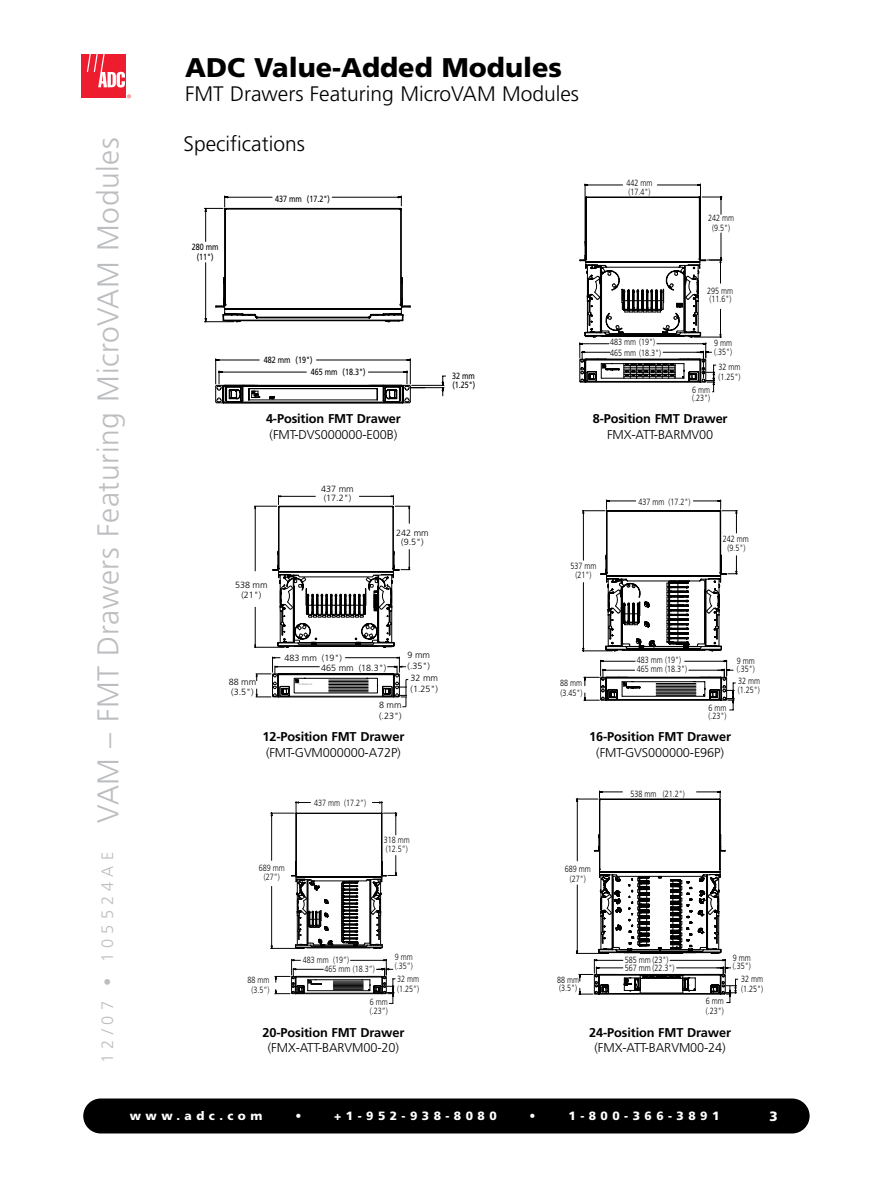
<style>
.page{position:relative;width:891px;height:1188px;background:#fff}
.page>*{position:absolute;margin:0;border:0;box-sizing:border-box;transform-origin:0 0}
.t1{font:300 30px "Frutiger";letter-spacing:.02em;color:#bcbdc0}
.t2{font:900 27px "Frutiger";color:#000}
.t3{font:300 21px "Frutiger";color:#000}
.t4{font:900 13.5px "Frutiger";color:#fff}
.t5{font:700 12.75px "Frutiger";letter-spacing:-.01em;color:#000}
.t6{font:300 12.75px "Frutiger";letter-spacing:-.01em;color:#000}
.t7{font:900 12px "Frutiger";letter-spacing:.37em;color:#fff}
.t8{font:300 9px/11.1px "Frutiger";color:#000;scale:.8 1}
.t9{font:300 9px/9.6px "Frutiger";color:#0a0b08;scale:.8 1}
.t10{font:300 9px/10.8px "Frutiger";color:#000}
.t11{font:9px/12px "Frutiger";color:#000;scale:.8 1}
</style>
<div class="page">
<div style="left:83px;top:1099px;width:727px;height:34px;background:#000;border-radius:17px"></div>
<div style="left:81px;top:54px;width:44px;height:44px;background:#ed1c2e"></div>
<svg style="left:87px;top:54px;width:38px;height:34px"></svg>
<svg style="left:127px;top:94px;width:4px;height:4px"></svg>
<svg style="left:204px;top:195px;width:242px;height:208px"></svg>
<svg style="left:254px;top:495px;width:157px;height:212px"></svg>
<hr style="left:585px;top:184px;width:1px;height:59px;background:#000">
<hr style="left:700px;top:184px;width:1px;height:59px;background:#000">
<hr style="left:585px;top:185px;width:38px;height:1px;background:#000">
<hr style="left:657px;top:185px;width:43px;height:1px;background:#000">
<svg style="left:580px;top:197px;width:142px;height:195px"></svg>
<svg style="left:582px;top:500px;width:155px;height:211px"></svg>
<svg style="left:576px;top:791px;width:162px;height:212px"></svg>
<svg style="left:270px;top:801px;width:127px;height:203px"></svg>
<h1 class="t1" style="left:91px;top:1063px;width:927px;rotate:-90deg"><sup>1</sup> <sup>2</sup> <sup>/</sup> <sup>0</sup> <sup>7</sup> <sup>•</sup> <sup>1</sup> <sup>0</sup> <sup>5</sup> <sup>5</sup> <sup>2</sup> <sup>4</sup> <sup>A</sup> <sup>E</sup> VAM – FMT Drawers Featuring MicroVAM Modules</h1>
<h2 class="t2" style="left:185px;top:51px;width:378px">ADC Value-Added Modules</h2>
<h3 class="t3" style="left:185px;top:81px;width:396px">FMT Drawers Featuring MicroVAM Modules</h3>
<h3 class="t3" style="left:184px;top:132px;width:123px">Specifications</h3>
<p class="t11" style="left:192px;top:241px;width:35px">280 mm</p>
<p class="t11" style="left:197px;top:251px;width:23px">(11")</p>
<p class="t11" style="left:275px;top:193px;width:70px">437 mm (17.2")</p>
<p class="t11" style="left:311px;top:354px;width:70px;text-indent:-47px">482 mm (19")<br>465 mm (18.3")</p>
<h3 class="t5" style="left:266px;top:411px;width:136px">4-Position FMT Drawer</h3>
<h3 class="t6" style="left:270px;top:427px;width:129px">(FMT-DVS000000-E00B)</h3>
<p class="t10" style="left:235px;top:579px;width:34px;text-align:center">538 mm (21")</p>
<p class="t10" style="left:321px;top:484px;width:34px;line-height:9px">437 mm (17.2")</p>
<p class="t10" style="left:396px;top:529px;width:34px;line-height:9px;text-align:center">242 mm (9.5")</p>
<p class="t11" style="left:452px;top:370px;width:30px">32 mm</p>
<p class="t11" style="left:452px;top:379px;width:30px">(1.25")</p>
<p class="t10" style="left:229px;top:676px;width:29px">88 mm (3.5")</p>
<p class="t10" style="left:321px;top:653px;width:67px;line-height:10.1px;text-indent:-37px">483 mm (19")<br>465 mm (18.3")</p>
<p class="t10" style="left:408px;top:650px;width:24px">9 mm (.35")</p>
<p class="t10" style="left:411px;top:673px;width:29px">32 mm (1.25")</p>
<p class="t10" style="left:379px;top:699px;width:24px">8 mm (.23")</p>
<h3 class="t5" style="left:263px;top:729px;width:143px">12-Position FMT Drawer</h3>
<h3 class="t6" style="left:266px;top:745px;width:136px">(FMT-GVM000000-A72P)</h3>
<p class="t9" style="left:259px;top:863px;width:34px">689 mm</p>
<p class="t9" style="left:264px;top:872px;width:22px">(27”)</p>
<p class="t9" style="left:314px;top:798px;width:67px">437 mm (17.2”)</p>
<p class="t9" style="left:384px;top:835px;width:34px">318 mm</p>
<p class="t9" style="left:386px;top:844px;width:29px">(12.5”)</p>
<p class="t9" style="left:248px;top:975px;width:29px">88 mm</p>
<p class="t9" style="left:252px;top:985px;width:24px">(3.5”)</p>
<p class="t9" style="left:395px;top:952px;width:24px">9 mm</p>
<p class="t9" style="left:397px;top:984px;width:29px">(1.25”)</p>
<p class="t9" style="left:325px;top:955px;width:64px;text-indent:-22px">483 mm (19”)<br>465 mm (18.3”)</p>
<p class="t9" style="left:395px;top:961px;width:24px">(.35”)</p>
<p class="t9" style="left:397px;top:974px;width:29px">32 mm</p>
<p class="t9" style="left:370px;top:997px;width:24px">6 mm</p>
<p class="t9" style="left:370px;top:1006px;width:24px">(.23”)</p>
<h3 class="t5" style="left:263px;top:1025px;width:143px">20-Position FMT Drawer</h3>
<h3 class="t6" style="left:268px;top:1041px;width:133px">(FMX-ATT-BARVM00-20)</h3>
<p class="t8" style="left:626px;top:177px;width:34px">442 mm</p>
<p class="t8" style="left:629px;top:186px;width:29px">(17.4")</p>
<p class="t8" style="left:610px;top:337px;width:65px">483 mm (19")<br>465 mm (18.3")</p>
<p class="t8" style="left:708px;top:212px;width:34px">242 mm</p>
<p class="t8" style="left:712px;top:222px;width:24px">(9.5")</p>
<p class="t8" style="left:707px;top:285px;width:34px">295 mm</p>
<p class="t8" style="left:710px;top:294px;width:29px">(11.6")</p>
<p class="t8" style="left:714px;top:338px;width:24px">9 mm</p>
<p class="t8" style="left:714px;top:347px;width:24px">(.35")</p>
<p class="t8" style="left:719px;top:362px;width:29px">32 mm</p>
<p class="t8" style="left:692px;top:384px;width:24px">6 mm</p>
<p class="t8" style="left:692px;top:393px;width:24px">(.23")</p>
<p class="t8" style="left:719px;top:371px;width:29px">(1.25")</p>
<h3 class="t5" style="left:593px;top:411px;width:136px">8-Position FMT Drawer</h3>
<h3 class="t6" style="left:607px;top:427px;width:108px">FMX-ATT-BARMV00</h3>
<p class="t8" style="left:571px;top:561px;width:34px">537 mm</p>
<p class="t8" style="left:576px;top:570px;width:22px">(21")</p>
<p class="t8" style="left:560px;top:677px;width:29px">88 mm</p>
<p class="t8" style="left:560px;top:687px;width:29px">(3.45")</p>
<p class="t8" style="left:639px;top:496px;width:66px">437 mm (17.2")</p>
<p class="t8" style="left:723px;top:533px;width:34px">242 mm</p>
<p class="t8" style="left:728px;top:542px;width:24px">(9.5")</p>
<p class="t8" style="left:637px;top:655px;width:65px;line-height:9.4px">483 mm (19")<br>465 mm (18.3")</p>
<p class="t8" style="left:709px;top:702px;width:24px">6 mm</p>
<p class="t8" style="left:709px;top:710px;width:24px">(.23")</p>
<p class="t8" style="left:737px;top:655px;width:24px">9 mm</p>
<p class="t8" style="left:737px;top:664px;width:24px">(.35")</p>
<p class="t8" style="left:738px;top:676px;width:29px">32 mm</p>
<p class="t8" style="left:738px;top:684px;width:29px">(1.25")</p>
<h3 class="t5" style="left:589px;top:729px;width:143px">16-Position FMT Drawer</h3>
<h3 class="t6" style="left:596px;top:745px;width:129px">(FMT-GVS000000-E96P)</h3>
<p class="t8" style="left:565px;top:863px;width:34px">689 mm</p>
<p class="t8" style="left:570px;top:874px;width:22px">(27")</p>
<p class="t8" style="left:557px;top:974px;width:29px">88 mm</p>
<p class="t8" style="left:559px;top:982px;width:24px">(3.5")</p>
<p class="t8" style="left:630px;top:788px;width:70px">538 mm (21.2")</p>
<p class="t8" style="left:625px;top:956px;width:64px;line-height:8.1px">585 mm (23")<br>567 mm (22.3")</p>
<p class="t8" style="left:706px;top:996px;width:24px">6 mm</p>
<p class="t8" style="left:706px;top:1005px;width:24px">(.23")</p>
<p class="t8" style="left:733px;top:952px;width:24px">9 mm</p>
<p class="t8" style="left:733px;top:961px;width:24px">(.35")</p>
<p class="t8" style="left:741px;top:974px;width:29px">32 mm</p>
<p class="t8" style="left:741px;top:983px;width:29px">(1.25")</p>
<h3 class="t5" style="left:589px;top:1025px;width:143px">24-Position FMT Drawer</h3>
<h3 class="t6" style="left:595px;top:1041px;width:133px">(FMX-ATT-BARVM00-24)</h3>
<h3 class="t7" style="left:130px;top:1108px;width:134px">www.adc.com</h3>
<h3 class="t7" style="left:295px;top:1108px;width:7px">•</h3>
<h3 class="t7" style="left:334px;top:1108px;width:164px">+1-952-938-8080</h3>
<h3 class="t7" style="left:530px;top:1108px;width:7px">•</h3>
<h3 class="t7" style="left:569px;top:1108px;width:152px">1-800-366-3891</h3>
<h3 class="t4" style="left:770px;top:1108px;width:10px">3</h3>
</div>
